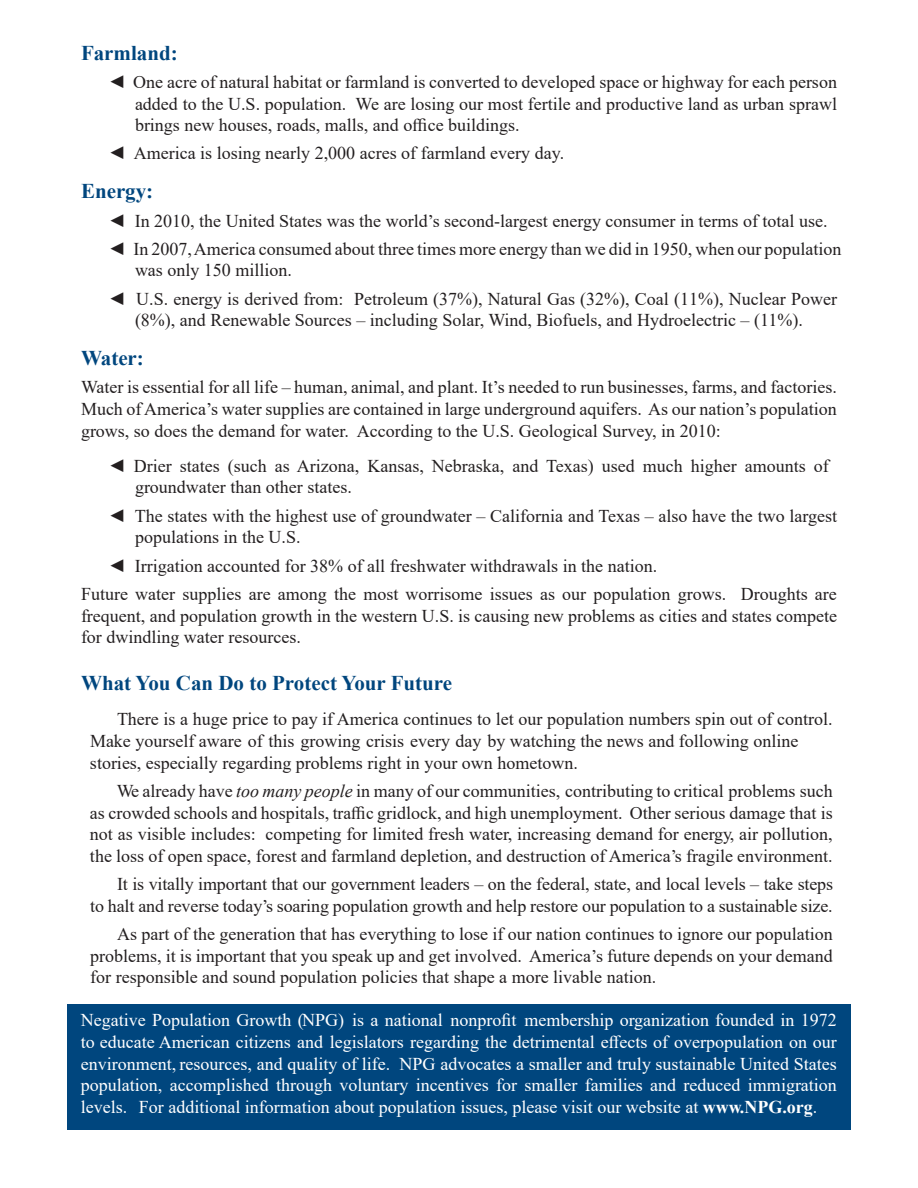
<style>
.page{position:relative;width:918px;height:1188px;background:#fff}
.page>*{position:absolute;margin:0;border:0;box-sizing:border-box;transform-origin:0 0}
.t1{font:700 21px "Times New Roman";color:#00467e}
.t2{font:18px/21.6px "Times New Roman";color:#231f20}
.t3{font:18px/21.6px "Times New Roman";color:#fff;text-align:justify}
.s1{font-style:inherit}
.s2{font-style:italic}
.s3{font-weight:700}
</style>
<div class="page">
<div style="left:68px;top:1004px;width:783px;height:126px;background:#00467e"></div>
<p class="t1" style="left:81px;top:45px;width:98px">Farmland:</p>
<p class="t2" style="left:135px;top:71px;width:704px;text-align:justify;text-indent:-27px">◄ One acre of natural habitat or farmland is converted to developed space or highway for each person added to the U.S. population. We are losing our most fertile and productive land as urban sprawl brings new houses, roads, malls, and office buildings.</p>
<p class="t2" style="left:108px;top:142px;width:458px">◄ America is losing nearly <span class="s1">2,000</span> acres of farmland every <span class="s1">day</span>.</p>
<p class="t1" style="left:81px;top:184px;width:74px">Energy:</p>
<p class="t2" style="left:108px;top:206px;width:735px;line-height:28.3px">◄ In 2010, the United States was the world’s second-largest energy consumer in terms of total use. ◄ In 2007, America consumed about three times more energy than we did in 1950, when our population</p>
<p class="t2" style="left:108px;top:256px;width:731px;line-height:28.3px;text-indent:27px">was only 150 million.<br>◄ U.S. energy is derived from: Petroleum (37%), Natural Gas (<span class="s1">32</span>%), Coal (1<span class="s1">1</span>%), Nuclear Power</p>
<p class="t2" style="left:135px;top:309px;width:669px">(<span class="s1">8</span>%), and Renewable Sources – including Solar, Wind, Biofuels, and Hydroelectric – (11%).</p>
<p class="t1" style="left:81px;top:351px;width:64px">Water:</p>
<p class="t2" style="left:81px;top:376px;width:757px;text-align:justify">Water is essential for all life – human, animal, and plant. It’s needed to run businesses, farms, and factories.<br>Much of America’s water supplies are contained in large underground aquifers. As our nation’s population grows, so does the demand for water. According to the U.S. Geological Survey, in 2010:</p>
<p class="t2" style="left:135px;top:454px;width:695px;text-indent:-27px">◄ Drier states (such as Arizona, Kansas, Nebraska, and Texas) used much higher amounts of groundwater than other states.</p>
<p class="t2" style="left:135px;top:504px;width:704px;text-indent:-27px">◄ The states with the highest use of groundwater – California and Texas – also have the two largest populations in the U.S.</p>
<p class="t2" style="left:81px;top:551px;width:757px;line-height:28.3px;text-indent:27px">◄ Irrigation accounted for 38% of all freshwater withdrawals in the nation.<br>Future water supplies are among the most worrisome issues as our population grows. Droughts are</p>
<p class="t2" style="left:81px;top:607px;width:758px">frequent, and population growth in the western U.S. is causing new problems as cities and states compete for dwindling water resources.</p>
<p class="t1" style="left:81px;top:676px;width:373px">What You Can Do to Protect Your Future</p>
<p class="t2" style="left:90px;top:710px;width:744px;text-indent:27px">There is a huge price to pay if America continues to let our population numbers spin out of control.<br><span class="s1">Make yourself</span> aware of this growing crisis every day <span class="s1">by watching the news and following online stories, especially regarding problems right in your own hometown.</span></p>
<p class="t2" style="left:90px;top:780px;width:744px;text-align:justify;text-indent:27px">We already have <span class="s2">too many people</span> in many of our communities, contributing to critical problems such as crowded schools and hospitals, traffic gridlock, and high unemployment. Other serious damage that is not as visible includes: competing for limited fresh water, increasing demand for energy, air pollution, the loss of open space, forest and farmland depletion, and destruction of America’s fragile environment.</p>
<p class="t2" style="left:90px;top:873px;width:744px;text-align:right">It is vitally important that our government leaders – on the federal, state, and local levels – take steps<br>to halt and reverse today’s soaring population growth and help restore our population to a sustainable size.</p>
<p class="t2" style="left:90px;top:925px;width:744px;text-align:justify;text-indent:27px">As part of the generation that has everything to lose if our nation continues to ignore our population problems, it is important that you speak up and get involved. America’s future depends on your demand for responsible and sound population policies that shape a more livable nation.</p>
<p class="t3" style="left:81px;top:1009px;width:758px">Negative Population Growth (NPG) is a national nonprofit membership organization founded in 1972 to educate American citizens and legislators regarding the detrimental effects of overpopulation on our environment, resources, and quality of life. NPG advocates a smaller and truly sustainable United States population, accomplished through voluntary incentives for smaller families and reduced immigration levels. For additional information about population issues, please visit our website at <span class="s3">www.NPG.org</span>.</p>
</div>
